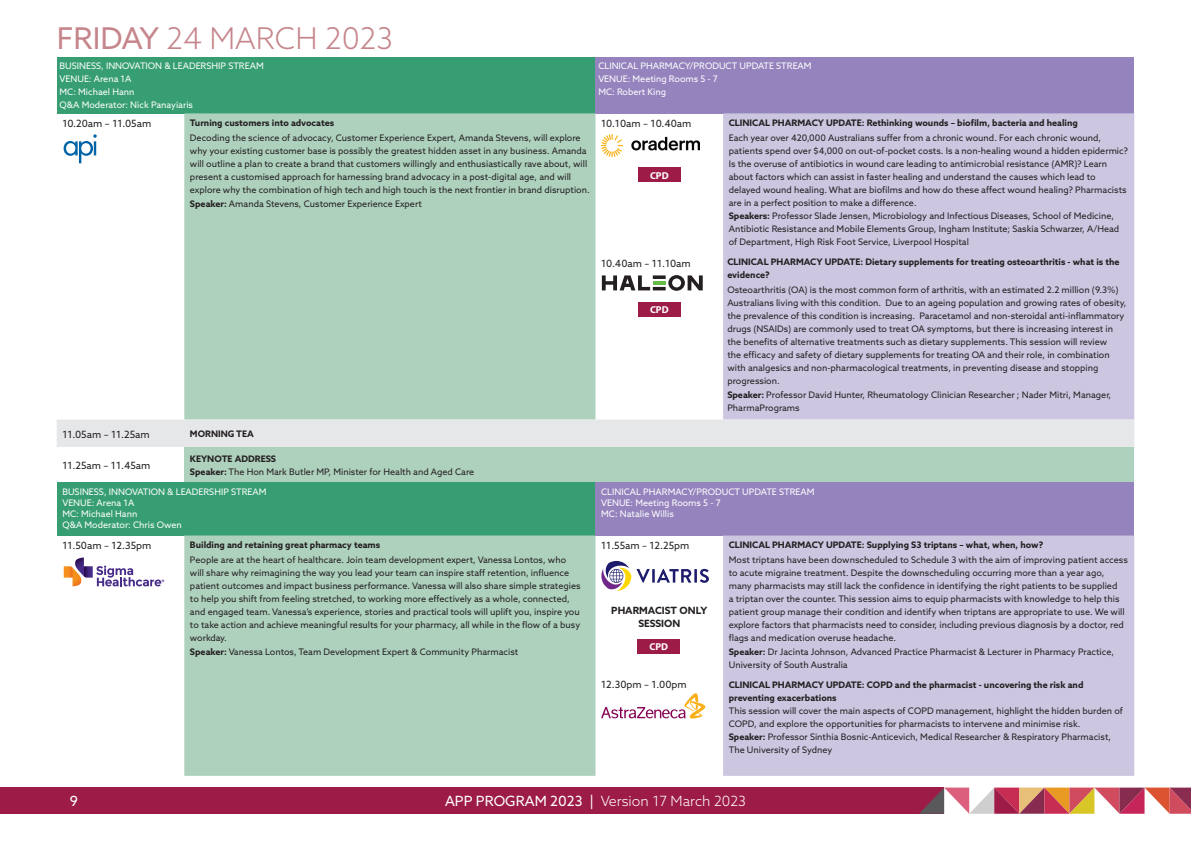
<style>
.page{position:relative;width:1191px;height:842px;background:#fff}
.page>*{position:absolute;margin:0;border:0;box-sizing:border-box;transform-origin:0 0}
.t1{font:300 30px "Azo Sans";color:#c5858b}
.t2{font:300 14.1px "Azo Sans";color:#fff}
.t3{font:14px "Azo Sans";color:#fff}
.t4{font:10px "Azo Sans";color:#231f20}
.t5{font:700 10px/13px "Azo Sans";color:#231f20;text-align:center}
.t6{font:700 10px "Myriad Pro";color:#fff}
.t7{font:9px/13px "Azo Sans";color:#231f20}
.t8{font:700 9px/13px "Azo Sans";color:#231f20}
.t9{font:9px/13px "Azo Sans";color:#fff}
.s1{font-weight:400}
.s2{font-weight:700}
</style>
<div class="page">
<div style="left:0;top:787px;width:943px;height:27px;background:#9d1b47"></div>
<svg style="left:919px;top:787px;width:272px;height:27px"></svg>
<div style="left:57px;top:57px;width:538px;height:56px;background:#369e72"></div>
<div style="left:595px;top:57px;width:539px;height:56px;background:#9483bd"></div>
<div style="left:184px;top:113px;width:411px;height:307px;background:#aed1be"></div>
<div style="left:723px;top:113px;width:411px;height:307px;background:#cdc6e1"></div>
<div style="left:57px;top:420px;width:1077px;height:28px;background:#e6e7e9"></div>
<div style="left:184px;top:448px;width:950px;height:34px;background:#aed1be"></div>
<svg style="left:64px;top:134px;width:33px;height:29px"></svg>
<img style="left:602px;top:134px;width:97px;height:22px">
<svg style="left:602px;top:275px;width:100px;height:16px"></svg>
<div style="left:57px;top:482px;width:538px;height:53px;background:#369e72"></div>
<div style="left:595px;top:482px;width:539px;height:53px;background:#9483bd"></div>
<div style="left:184px;top:535px;width:411px;height:241px;background:#aed1be"></div>
<div style="left:723px;top:535px;width:411px;height:241px;background:#cdc6e1"></div>
<svg style="left:601px;top:693px;width:104px;height:25px"></svg>
<svg style="left:601px;top:561px;width:108px;height:30px"></svg>
<svg style="left:64px;top:557px;width:100px;height:29px"></svg>
<div style="left:638px;top:168px;width:42px;height:14px;background:#9d1b47"></div>
<div style="left:638px;top:303px;width:42px;height:14px;background:#9d1b47"></div>
<div style="left:637px;top:639px;width:43px;height:14px;background:#9d1b47"></div>
<h1 class="t1" style="left:57px;top:19px;width:337px"><span class="s1">FRIDAY</span> 24 MARCH 2023</h1>
<p class="t9" style="left:60px;top:59px;width:206px">BUSINESS, INNOVATION &amp; LEADERSHIP STREAM<br>VENUE: Arena 1A<br>MC: Michael Hann<br>Q&amp;A Moderator: Nick Panayiaris</p>
<p class="t9" style="left:598px;top:59px;width:215px">CLINICAL PHARMACY/PRODUCT UPDATE STREAM<br>VENUE: Meeting Rooms 5 - 7<br>MC: Robert King</p>
<p class="t4" style="left:62px;top:117px;width:90px">10.20am – 11.05am</p>
<p class="t8" style="left:190px;top:116px;width:146px">Turning customers into advocates</p>
<p class="t7" style="left:190px;top:131px;width:401px">Decoding the science of advocacy, Customer Experience Expert, Amanda Stevens, will explore why your existing customer base is possibly the greatest hidden asset in any business. Amanda will outline a plan to create a brand that customers willingly and enthusiastically rave about, will present a customised approach for harnessing brand advocacy in a post-digital age, and will explore why the combination of high tech and high touch is the next frontier in brand disruption.</p>
<p class="t7" style="left:190px;top:197px;width:233px"><span class="s2">Speaker:</span> Amanda Stevens, Customer Experience Expert</p>
<p class="t4" style="left:601px;top:117px;width:92px">10.10am – 10.40am</p>
<p class="t8" style="left:729px;top:116px;width:350px">CLINICAL PHARMACY UPDATE: Rethinking wounds – biofilm, bacteria and healing</p>
<p class="t7" style="left:729px;top:131px;width:401px">Each year over 420,000 Australians suffer from a chronic wound. For each chronic wound, patients spend over $4,000 on out-of-pocket costs. Is a non-healing wound a hidden epidermic?<br>Is the overuse of antibiotics in wound care leading to antimicrobial resistance (AMR)? Learn about factors which can assist in faster healing and understand the causes which lead to delayed wound healing. What are biofilms and how do these affect wound healing? Pharmacists are in a perfect position to make a difference.<br><span class="s2">Speakers:</span> Professor Slade Jensen, Microbiology and Infectious Diseases, School of Medicine, Antibiotic Resistance and Mobile Elements Group, Ingham Institute; Saskia Schwarzer, A/Head of Department, High Risk Foot Service, Liverpool Hospital</p>
<p class="t4" style="left:601px;top:257px;width:91px">10.40am – 11.10am</p>
<p class="t8" style="left:727px;top:255px;width:394px">CLINICAL PHARMACY UPDATE: Dietary supplements for treating osteoarthritis - what is the evidence?</p>
<p class="t7" style="left:727px;top:283px;width:400px">Osteoarthritis (OA) is the most common form of arthritis, with an estimated 2.2 million (9.3%)<br>Australians living with this condition. Due to an ageing population and growing rates of obesity, the prevalence of this condition is increasing. Paracetamol and non-steroidal anti-inflammatory drugs (NSAIDs) are commonly used to treat OA symptoms, but there is increasing interest in the benefits of alternative treatments such as dietary supplements. This session will review<br>the efficacy and safety of dietary supplements for treating OA and their role, in combination with analgesics and non-pharmacological treatments, in preventing disease and stopping progression.</p>
<p class="t7" style="left:727px;top:388px;width:385px"><span class="s2">Speaker:</span> Professor David Hunter, Rheumatology Clinician Researcher ; Nader Mitri, Manager,<br>PharmaPrograms</p>
<p class="t6" style="left:650px;top:169px;width:20px">CPD</p>
<p class="t6" style="left:650px;top:303px;width:20px">CPD</p>
<p class="t4" style="left:62px;top:428px;width:89px">11.05am – 11.25am</p>
<p class="t8" style="left:190px;top:427px;width:65px">MORNING TEA</p>
<p class="t4" style="left:62px;top:459px;width:90px">11.25am – 11.45am</p>
<p class="t7" style="left:190px;top:452px;width:286px"><span class="s2">KEYNOTE ADDRESS<br>Speaker:</span> The Hon Mark Butler MP, Minister for Health and Aged Care</p>
<p class="t9" style="left:62px;top:486px;width:206px;line-height:11px">BUSINESS, INNOVATION &amp; LEADERSHIP STREAM<br>VENUE: Arena 1A<br>MC: Michael Hann<br>Q&amp;A Moderator: Chris Owen</p>
<p class="t9" style="left:601px;top:486px;width:215px;line-height:11px">CLINICAL PHARMACY/PRODUCT UPDATE STREAM<br>VENUE: Meeting Rooms 5 - 7<br>MC: Natalie Willis</p>
<p class="t4" style="left:62px;top:539px;width:90px">11.50am – 12.35pm</p>
<p class="t8" style="left:190px;top:538px;width:192px">Building and retaining great pharmacy teams</p>
<p class="t7" style="left:190px;top:553px;width:392px">People are at the heart of healthcare. Join team development expert, Vanessa Lontos, who will share why reimagining the way you lead your team can inspire staff retention, influence patient outcomes and impact business performance. Vanessa will also share simple strategies to help you shift from feeling stretched, to working more effectively as a whole, connected, and engaged team. Vanessa’s experience, stories and practical tools will uplift you, inspire you to take action and achieve meaningful results for your pharmacy, all while in the flow of a busy workday.</p>
<p class="t7" style="left:190px;top:645px;width:330px"><span class="s2">Speaker:</span> Vanessa Lontos, Team Development Expert &amp; Community Pharmacist</p>
<p class="t8" style="left:729px;top:538px;width:316px">CLINICAL PHARMACY UPDATE: Supplying S3 triptans – what, when, how?</p>
<p class="t7" style="left:729px;top:553px;width:400px">Most triptans have been downscheduled to Schedule 3 with the aim of improving patient access to acute migraine treatment. Despite the downscheduling occurring more than a year ago, many pharmacists may still lack the confidence in identifying the right patients to be supplied<br>a triptan over the counter. This session aims to equip pharmacists with knowledge to help this patient group manage their condition and identify when triptans are appropriate to use. We will explore factors that pharmacists need to consider, including previous diagnosis by a doctor, red flags and medication overuse headache.</p>
<p class="t7" style="left:729px;top:645px;width:387px"><span class="s2">Speaker:</span> Dr Jacinta Johnson, Advanced Practice Pharmacist &amp; Lecturer in Pharmacy Practice,<br>University of South Australia</p>
<p class="t4" style="left:601px;top:539px;width:90px">11.55am – 12.25pm</p>
<p class="t5" style="left:611px;top:604px;width:97px">PHARMACIST ONLY<br>SESSION</p>
<p class="t6" style="left:649px;top:640px;width:20px">CPD</p>
<p class="t4" style="left:601px;top:678px;width:87px">12.30pm – 1.00pm</p>
<p class="t8" style="left:729px;top:678px;width:356px">CLINICAL PHARMACY UPDATE: COPD and the pharmacist - uncovering the risk and preventing exacerbations</p>
<p class="t7" style="left:729px;top:704px;width:396px">This session will cover the main aspects of COPD management, highlight the hidden burden of COPD, and explore the opportunities for pharmacists to intervene and minimise risk.<br><span class="s2">Speaker:</span> Professor Sinthia Bosnic-Anticevich, Medical Researcher &amp; Respiratory Pharmacist, The University of Sydney</p>
<h3 class="t3" style="left:70px;top:792px;width:10px">9</h3>
<h2 class="t2" style="left:445px;top:792px;width:302px"><span class="s1">APP PROGRAM 2023 |</span> Version 17 March 2023</h2>
</div>
